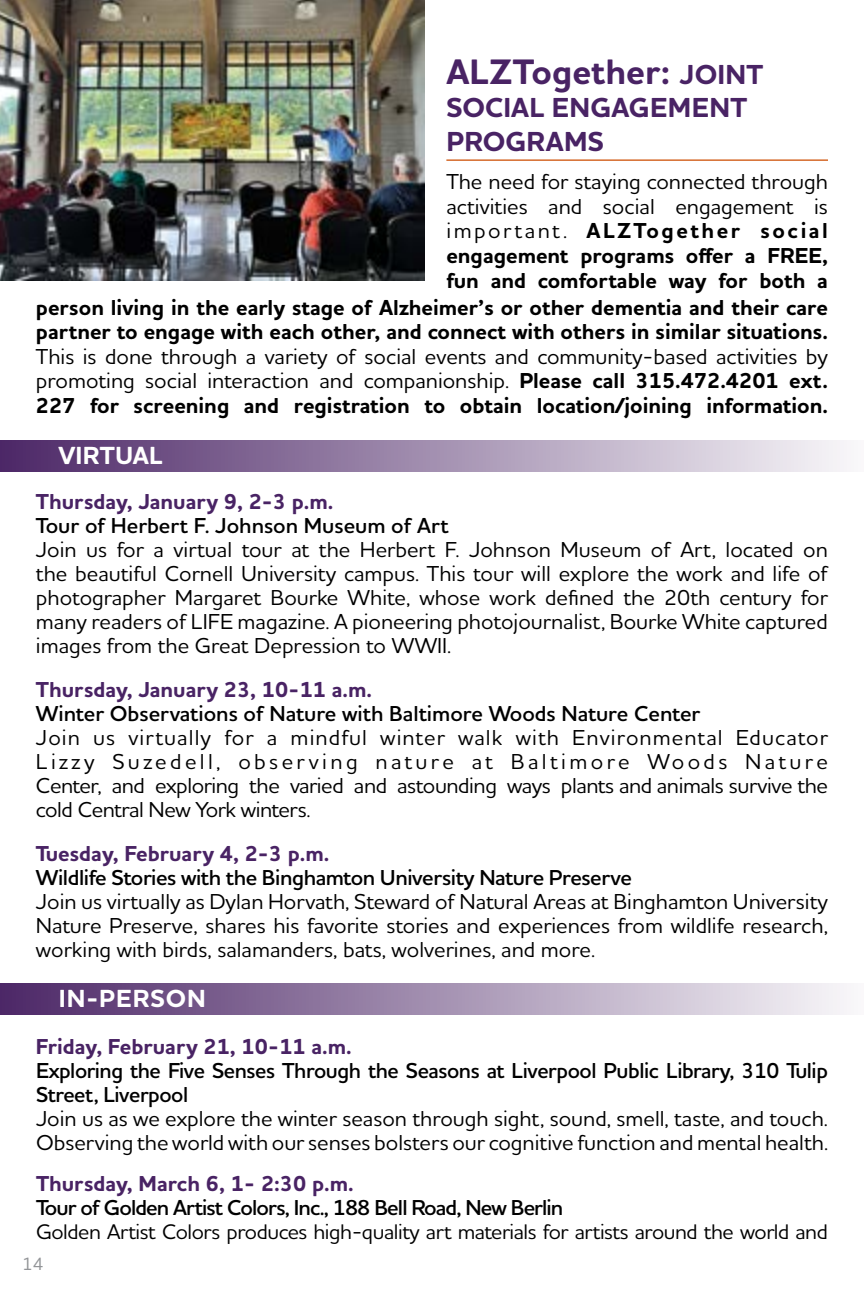
<style>
.page{position:relative;width:864px;height:1296px;background:#fff}
.page>*{position:absolute;margin:0;border:0;box-sizing:border-box;transform-origin:0 0}
.t1{font:700 36px "Houschka Alt Pro";color:#492364}
.t2{font:700 28px/33.6px "Houschka Alt Pro";letter-spacing:.005em;color:#492364}
.t3{font:700 25.2px "Houschka Alt Pro";letter-spacing:.02em;color:#fff}
.t4{font:500 22px/24px "Houschka Alt Pro";color:#000;text-align:justify}
.t5{font:600 22px/24px "Houschka Alt Pro";letter-spacing:-.02em;color:#000}
.t6{font:700 22px/24.6px "Houschka Alt Pro";color:#000}
.t7{font:700 22px "Houschka Alt Pro";color:#492364}
.t8{font:600 22px "Houschka Alt Pro";color:#000}
.t9{font:600 22px "Houschka Alt Pro";letter-spacing:-.04em;color:#000}
.t10{font:500 21.6px "Houschka Alt Pro";letter-spacing:-.02em;color:#000}
.t11{font:500 18px "Houschka Alt Pro";color:#939598}
.s1{font-size:28px}
.s2{font-weight:700}
</style>
<div class="page">
<img style="left:0;top:0;width:425px;height:280px">
<hr style="left:446px;top:159px;width:382px;height:2px;background:#d56a2a">
<div style="left:0;top:440px;width:864px;height:32px;background:linear-gradient(to right,#4c2767,#f9f8fa)"></div>
<div style="left:0;top:984px;width:864px;height:31px;background:linear-gradient(to right,#4c2767,#f9f8fa)"></div>
<h1 class="t1" style="left:446px;top:48px;width:318px">ALZTogether: <span class="s1">JOINT</span></h1>
<p class="t2" style="left:446px;top:91px;width:302px">SOCIAL ENGAGEMENT<br>PROGRAMS</p>
<p class="t4" style="left:446px;top:169px;width:383px;line-height:24.6px">The need for staying connected through activities and social engagement is important. <span class="s2">ALZTogether social engagement programs offer a FREE, fun and comfortable way for both a</span></p>
<p class="t6" style="left:36px;top:295px;width:794px">person living in the early stage of Alzheimer’s or other dementia and their care partner to engage with each other, and connect with others in similar situations.</p>
<p class="t4" style="left:36px;top:343px;width:794px;line-height:24.6px">This is done through a variety of social events and community-based activities by promoting social interaction and companionship. <span class="s2">Please call 315.472.4201 ext.<br>227 for screening and registration to obtain location/joining information.</span></p>
<p class="t3" style="left:58px;top:439px;width:106px">VIRTUAL</p>
<p class="t7" style="left:36px;top:487px;width:299px">Thursday, January 9, 2-3 p.m.</p>
<p class="t8" style="left:36px;top:511px;width:414px">Tour of Herbert F. Johnson Museum of Art</p>
<p class="t4" style="left:36px;top:537px;width:794px">Join us for a virtual tour at the Herbert F. Johnson Museum of Art, located on the beautiful Cornell University campus. This tour will explore the work and life of photographer Margaret Bourke White, whose work defined the 20th century for many readers of LIFE magazine. A pioneering photojournalist, Bourke White captured images from the Great Depression to WWII.</p>
<p class="t7" style="left:36px;top:675px;width:338px">Thursday, January 23, 10-11 a.m.</p>
<p class="t8" style="left:36px;top:699px;width:666px">Winter Observations of Nature with Baltimore Woods Nature Center</p>
<p class="t4" style="left:36px;top:725px;width:794px">Join us virtually for a mindful winter walk with Environmental Educator Lizzy Suzedell, observing nature at Baltimore Woods Nature Center, and exploring the varied and astounding ways plants and animals survive the cold Central New York winters.</p>
<p class="t7" style="left:36px;top:840px;width:295px">Tuesday, February 4, 2-3 p.m.</p>
<p class="t5" style="left:36px;top:866px;width:598px">Wildlife Stories with the Binghamton University Nature Preserve</p>
<p class="t4" style="left:36px;top:889px;width:794px">Join us virtually as Dylan Horvath, Steward of Natural Areas at Binghamton University Nature Preserve, shares his favorite stories and experiences from wildlife research, working with birds, salamanders, bats, wolverines, and more.</p>
<p class="t3" style="left:59px;top:982px;width:149px">IN-PERSON</p>
<p class="t7" style="left:36px;top:1032px;width:317px">Friday, February 21, 10-11 a.m.</p>
<p class="t5" style="left:36px;top:1058px;width:793px">Exploring the Five Senses Through the Seasons at Liverpool Public Library, 310 Tulip<br>Street, Liverpool</p>
<p class="t4" style="left:36px;top:1105px;width:794px">Join us as we explore the winter season through sight, sound, smell, taste, and touch.<br>Observing the world with our senses bolsters our cognitive function and mental health.</p>
<p class="t7" style="left:36px;top:1169px;width:319px">Thursday, March 6, 1- 2:30 p.m.</p>
<p class="t9" style="left:36px;top:1193px;width:529px">Tour of Golden Artist Colors, Inc., 188 Bell Road, New Berlin</p>
<p class="t10" style="left:36px;top:1218px;width:793px">Golden Artist Colors produces high-quality art materials for artists around the world and</p>
<p class="t11" style="left:22px;top:1253px;width:23px">14</p>
</div>
